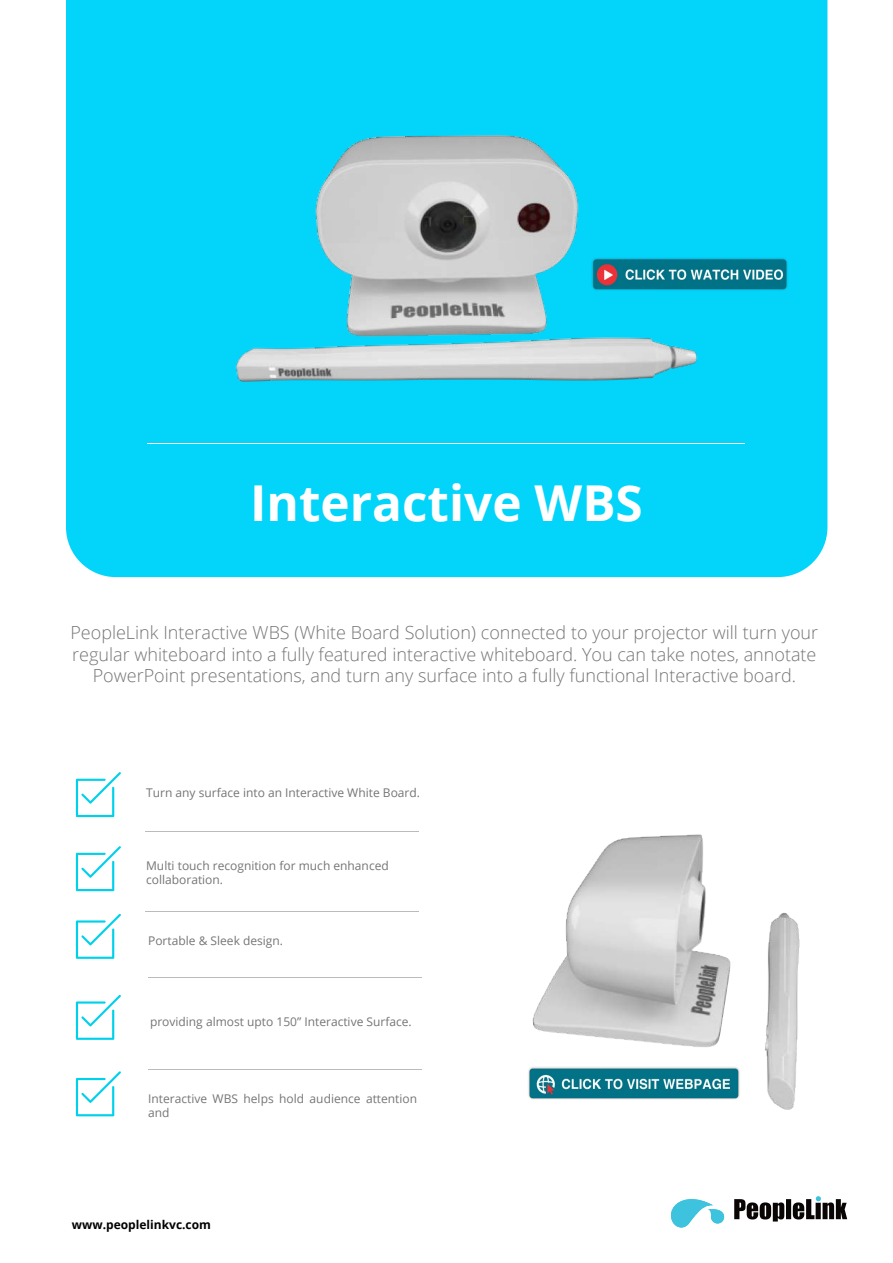
<style>
.page{position:relative;width:893px;height:1263px;background:#fff}
.page>*{position:absolute;margin:0;border:0;box-sizing:border-box;transform-origin:0 0}
.t1{font:700 49.5px "Open Sans";color:#fff}
.t2{font:300 18px/21.6px "Open Sans";color:#757575;text-align:center}
.t3{font:12px/14.4px "Open Sans";color:#757575}
.t4{font:700 12px "Open Sans";color:#000}
</style>
<div class="page">
<div style="left:66px;top:0;width:761px;height:577px;background:#02d4fa"></div>
<hr style="left:148px;top:443px;width:597px;height:1px;background:#fff">
<hr style="left:146px;top:831px;width:273px;height:1px;background:#bbb">
<hr style="left:146px;top:911px;width:273px;height:1px;background:#bbb">
<svg style="left:671px;top:1200px;width:53px;height:27px"></svg>
<svg style="left:734px;top:1200px;width:113px;height:21px"></svg>
<img style="left:421px;top:834px;width:420px;height:366px">
<img style="left:147px;top:71px;width:577px;height:433px">
<hr style="left:148px;top:1069px;width:273px;height:1px;background:#bbb">
<hr style="left:148px;top:977px;width:273px;height:1px;background:#bbb">
<svg style="left:76px;top:772px;width:45px;height:45px"></svg>
<svg style="left:76px;top:846px;width:45px;height:45px"></svg>
<svg style="left:76px;top:914px;width:45px;height:45px"></svg>
<svg style="left:76px;top:995px;width:45px;height:45px"></svg>
<svg style="left:76px;top:1071px;width:45px;height:45px"></svg>
<img style="left:589px;top:256px;width:201px;height:38px">
<img style="left:526px;top:1065px;width:217px;height:38px">
<h1 class="t1" style="left:250px;top:468px;width:394px">Interactive WBS</h1>
<p class="t2" style="left:70px;top:621px;width:749px">PeopleLink Interactive WBS (White Board Solution) connected to your projector will turn your regular whiteboard into a fully featured interactive whiteboard. You can take notes, annotate<br>PowerPoint presentations, and turn any surface into a fully functional Interactive board.</p>
<p class="t3" style="left:146px;top:785px;width:275px">Turn any surface into an Interactive White Board.</p>
<p class="t3" style="left:146px;top:858px;width:244px">Multi touch recognition for much enhanced collaboration.</p>
<p class="t3" style="left:148px;top:933px;width:136px">Portable &amp; Sleek design.</p>
<p class="t3" style="left:150px;top:1014px;width:263px">providing almost upto 150” Interactive Surface.</p>
<p class="t3" style="left:148px;top:1091px;width:270px">Interactive WBS helps hold audience attention and</p>
<p class="t4" style="left:72px;top:1216px;width:141px">www.peoplelinkvc.com</p>
</div>
